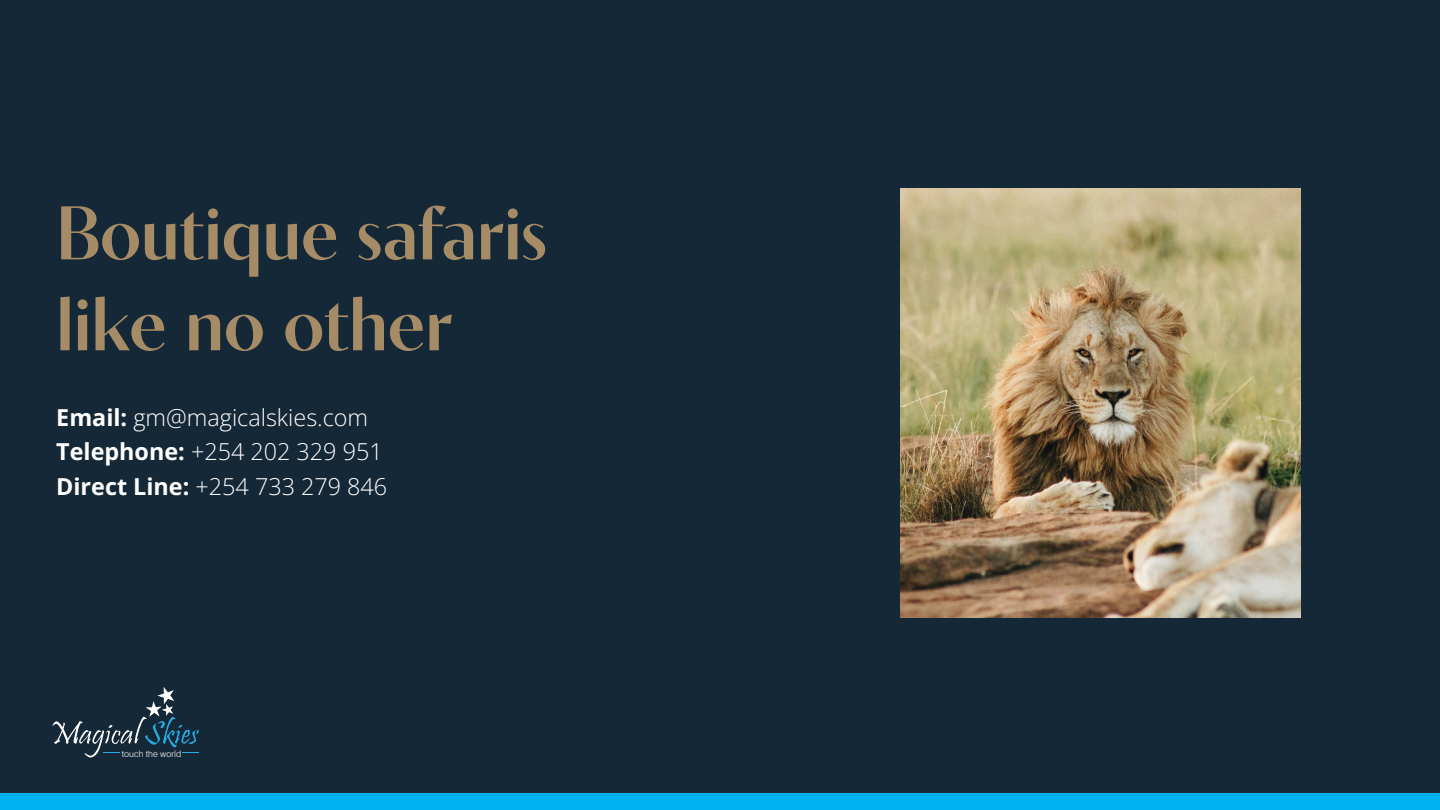
<style>
.page{position:relative;width:1440px;height:810px;background:#fff}
.page>*{position:absolute;margin:0;border:0;box-sizing:border-box;transform-origin:0 0}
.t1{font:500 75.75px/90.9px "Contralto";color:#a58b66}
.t2{font:300 23.4px "Open Sans";color:#fff}
.t3{font:300 8.93px "Swiss 721 BT";color:#fff}
.s1{font-weight:700}
</style>
<div class="page">
<div style="left:0;top:0;width:1440px;height:794px;background:#152837"></div>
<div style="left:0;top:794px;width:1440px;height:16px;background:#00b0ef"></div>
<img style="left:900px;top:188px;width:401px;height:430px">
<svg style="left:52px;top:687px;width:147px;height:71px;background:#263b4a"></svg>
<p class="t1" style="left:56px;top:181px;width:492px">Boutique safaris like no other</p>
<p class="t2" style="left:56px;top:401px;width:314px"><span class="s1">Email:</span> gm@magicalskies.com</p>
<p class="t2" style="left:56px;top:436px;width:328px"><span class="s1">Telephone:</span> +254 202 329 951</p>
<p class="t2" style="left:56px;top:471px;width:332px"><span class="s1">Direct Line:</span> +254 733 279 846</p>
<p class="t3" style="left:122px;top:748px;width:61px">touch the world</p>
</div>
